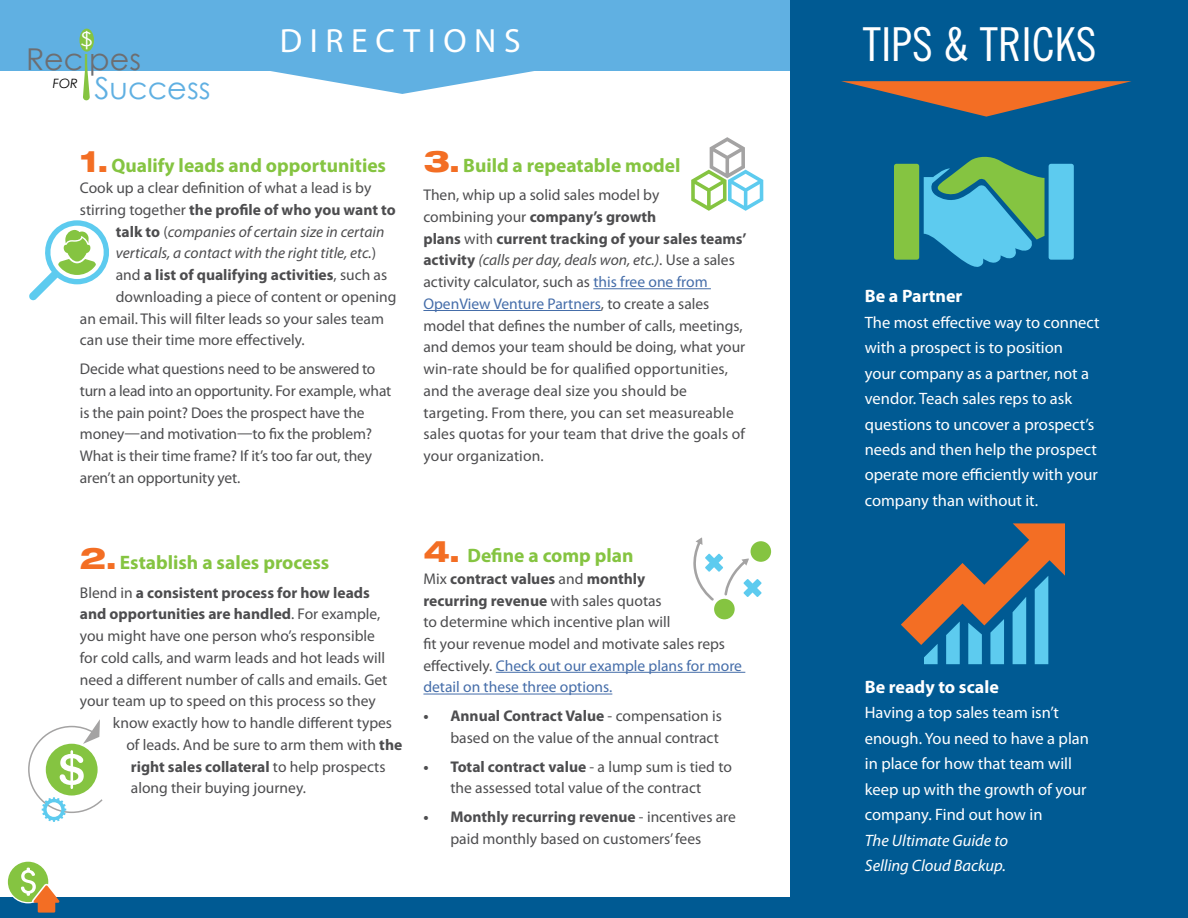
<style>
.page{position:relative;width:1188px;height:918px;background:#fff}
.page>*{position:absolute;margin:0;border:0;box-sizing:border-box;transform-origin:0 0}
.t1{font:46.8px "Trade Gothic LT Std Cn 18";color:#fff}
.t2{font:33.75px "Myriad Pro";letter-spacing:.225em;color:#fff}
.t3{font:30.3px "Century Gothic";color:#60b0e2}
.t4{font:30.15px "Century Gothic";color:#6d6e71}
.t5{font:700 19.5px "Myriad Pro";color:#85c441}
.t6{font:19.35px "Century Gothic";color:#fff;scale:1.13 1}
.t7{font:700 18px "Myriad Pro";color:#fff}
.t8{font:16.5px/25.5px "Myriad Pro";color:#fff}
.t9{font:italic 16.5px/25.5px "Myriad Pro";color:#fff}
.t10{font:15.6px/21.8px "Myriad Pro";color:#4d4d4f}
.t11{font:700 15.6px "Myriad Pro";color:#4d4d4f}
.t12{font:italic 15.6px "Myriad Pro";color:#4d4d4f}
.t13{font:italic 12.9px "Century Gothic";color:#000}
.s1{color:#85c441}
.s2{font-family:"Helvetica Neue LT Std";font-weight:800;font-stretch:expanded;font-size:30px;color:#f36e24}
.s3{font-weight:400}
.s4{font-weight:700;font-style:normal}
.s5{font-style:normal}
.s6{font-weight:700}
.s7{font-style:italic}
.s8{color:#456da9}
</style>
<div class="page">
<div style="left:0;top:0;width:1188px;height:70px;background:#60b0e2"></div>
<div style="left:791px;top:0;width:397px;height:918px;background:#005a93"></div>
<div style="left:0;top:897px;width:1188px;height:21px;background:#005a93"></div>
<hr style="left:593px;top:288px;width:118px;height:1px;background:#456da9">
<hr style="left:423px;top:310px;width:178px;height:1px;background:#456da9">
<hr style="left:496px;top:672px;width:249px;height:1px;background:#456da9">
<hr style="left:423px;top:694px;width:189px;height:1px;background:#456da9">
<svg style="left:841px;top:81px;width:290px;height:36px"></svg>
<svg style="left:257px;top:70px;width:291px;height:24px"></svg>
<svg style="left:8px;top:862px;width:52px;height:51px"></svg>
<div style="left:79px;top:29px;width:15px;height:23px;background:#85c441;border-radius:50%"></div>
<svg style="left:83px;top:58px;width:7px;height:43px"></svg>
<div style="left:894px;top:164px;width:25px;height:96px;background:#85c441;border-radius:2px"></div>
<div style="left:1049px;top:164px;width:25px;height:96px;background:#5dcbef;border-radius:2px"></div>
<svg style="left:924px;top:156px;width:121px;height:111px"></svg>
<svg style="left:901px;top:523px;width:164px;height:141px"></svg>
<svg style="left:29px;top:220px;width:80px;height:80px"></svg>
<svg style="left:28px;top:719px;width:75px;height:103px"></svg>
<svg style="left:691px;top:137px;width:72px;height:74px"></svg>
<div style="left:714px;top:599px;width:21px;height:20px;background:#85c441;border-radius:50%"></div>
<div style="left:751px;top:541px;width:20px;height:21px;background:#85c441;border-radius:50%"></div>
<svg style="left:693px;top:537px;width:69px;height:64px"></svg>
<p class="t6" style="left:81px;top:26px;width:12px">$</p>
<h2 class="t2" style="left:280px;top:23px;width:242px">DIRECTIONS</h2>
<h3 class="t4" style="left:26px;top:38px;width:117px">Rec<span class="s1">i</span>pes</h3>
<p class="t13" style="left:53px;top:74px;width:27px">FOR</p>
<h3 class="t3" style="left:95px;top:66px;width:118px">Success</h3>
<p class="t5" style="left:80px;top:154px;width:308px"><span class="s2">1.</span> Qualify leads and opportunities</p>
<p class="t10" style="left:80px;top:177px;width:293px">Cook up a clear definition of what a lead is by</p>
<p class="t11" style="left:80px;top:201px;width:317px"><span class="s3">stirring together</span> the profile of who you want to</p>
<p class="t12" style="left:116px;top:223px;width:270px"><span class="s4">talk to</span> <span class="s5">(</span>companies of certain size in certain</p>
<p class="t12" style="left:116px;top:245px;width:262px">verticals, a contact with the right title, etc.<span class="s5">)</span></p>
<p class="t11" style="left:116px;top:266px;width:273px"><span class="s3">and</span> a list of qualifying activities<span class="s3">, such as</span></p>
<p class="t10" style="left:116px;top:286px;width:282px">downloading a piece of content or opening</p>
<p class="t10" style="left:80px;top:308px;width:306px">an email. This will filter leads so your sales team</p>
<p class="t10" style="left:80px;top:330px;width:226px">can use their time more effectively.</p>
<p class="t10" style="left:80px;top:358px;width:313px">Decide what questions need to be answered to turn a lead into an opportunity. For example, what is the pain point? Does the prospect have the money—and motivation—to fix the problem?<br>What is their time frame? If it’s too far out, they aren’t an opportunity yet.</p>
<p class="t5" style="left:423px;top:154px;width:259px"><span class="s2">3.</span> Build a repeatable model</p>
<p class="t10" style="left:423px;top:184px;width:325px">Then, whip up a solid sales model by<br>combining your <span class="s6">company’s growth<br>plans</span> with <span class="s6">current tracking of your sales teams’ activity</span> <span class="s7">(calls per day, deals won, etc.)</span>. Use a sales activity calculator, such as <span class="s8">this free one from OpenView Venture Partners</span>, to create a sales model that defines the number of calls, meetings, and demos your team should be doing, what your win-rate should be for qualified opportunities, and the average deal size you should be targeting. From there, you can set measureable sales quotas for your team that drive the goals of your organization.</p>
<p class="t5" style="left:80px;top:552px;width:251px"><span class="s2">2.</span> Establish a sales process</p>
<p class="t11" style="left:80px;top:584px;width:291px"><span class="s3">Blend in</span> a consistent process for how leads</p>
<p class="t11" style="left:80px;top:606px;width:302px">and opportunities are handled<span class="s3">. For example,</span></p>
<p class="t10" style="left:80px;top:625px;width:297px">you might have one person who’s responsible</p>
<p class="t10" style="left:80px;top:647px;width:307px">for cold calls, and warm leads and hot leads will</p>
<p class="t10" style="left:80px;top:669px;width:309px">need a different number of calls and emails. Get</p>
<p class="t10" style="left:80px;top:691px;width:297px">your team up to speed on this process so they</p>
<p class="t10" style="left:113px;top:712px;width:281px">know exactly how to handle different types</p>
<p class="t10" style="left:126px;top:734px;width:277px">of leads. And be sure to arm them with <span class="s6">the</span></p>
<p class="t11" style="left:131px;top:758px;width:256px">right sales collateral <span class="s3">to help prospects</span></p>
<p class="t10" style="left:131px;top:778px;width:177px">along their buying journey.</p>
<p class="t5" style="left:423px;top:545px;width:212px"><span class="s2">4.</span> Define a comp plan</p>
<p class="t10" style="left:423px;top:568px;width:320px">Mix <span class="s6">contract values</span> and <span class="s6">monthly<br>recurring revenue</span> with sales quotas<br>to determine which incentive plan will<br>fit your revenue model and motivate sales reps effectively. <span class="s8">Check out our example plans for more detail on these three options.</span></p>
<p class="t10" style="left:423px;top:705px;width:300px;text-align:right"><span class="s6">• Annual Contract Value</span> - compensation is based on the value of the annual contract</p>
<p class="t10" style="left:423px;top:756px;width:310px;text-align:center"><span class="s6">• Total contract value</span> - a lump sum is tied to the assessed total value of the contract</p>
<p class="t10" style="left:423px;top:806px;width:314px;text-align:center"><span class="s6">• Monthly recurring revenue</span> - incentives are paid monthly based on customers’ fees</p>
<h1 class="t1" style="left:863px;top:16px;width:235px">TIPS &amp; TRICKS</h1>
<p class="t7" style="left:865px;top:286px;width:99px">Be a Partner</p>
<p class="t8" style="left:865px;top:310px;width:236px">The most effective way to connect with a prospect is to position<br>your company as a partner, not a vendor. Teach sales reps to ask questions to uncover a prospect’s needs and then help the prospect operate more efficiently with your company than without it.</p>
<p class="t7" style="left:865px;top:677px;width:136px">Be ready to scale</p>
<p class="t8" style="left:865px;top:701px;width:226px">Having a top sales team isn’t enough. You need to have a plan in place for how that team will keep up with the growth of your company. Find out how in</p>
<p class="t9" style="left:865px;top:828px;width:145px">The Ultimate Guide to<br>Selling Cloud Backup.</p>
</div>
